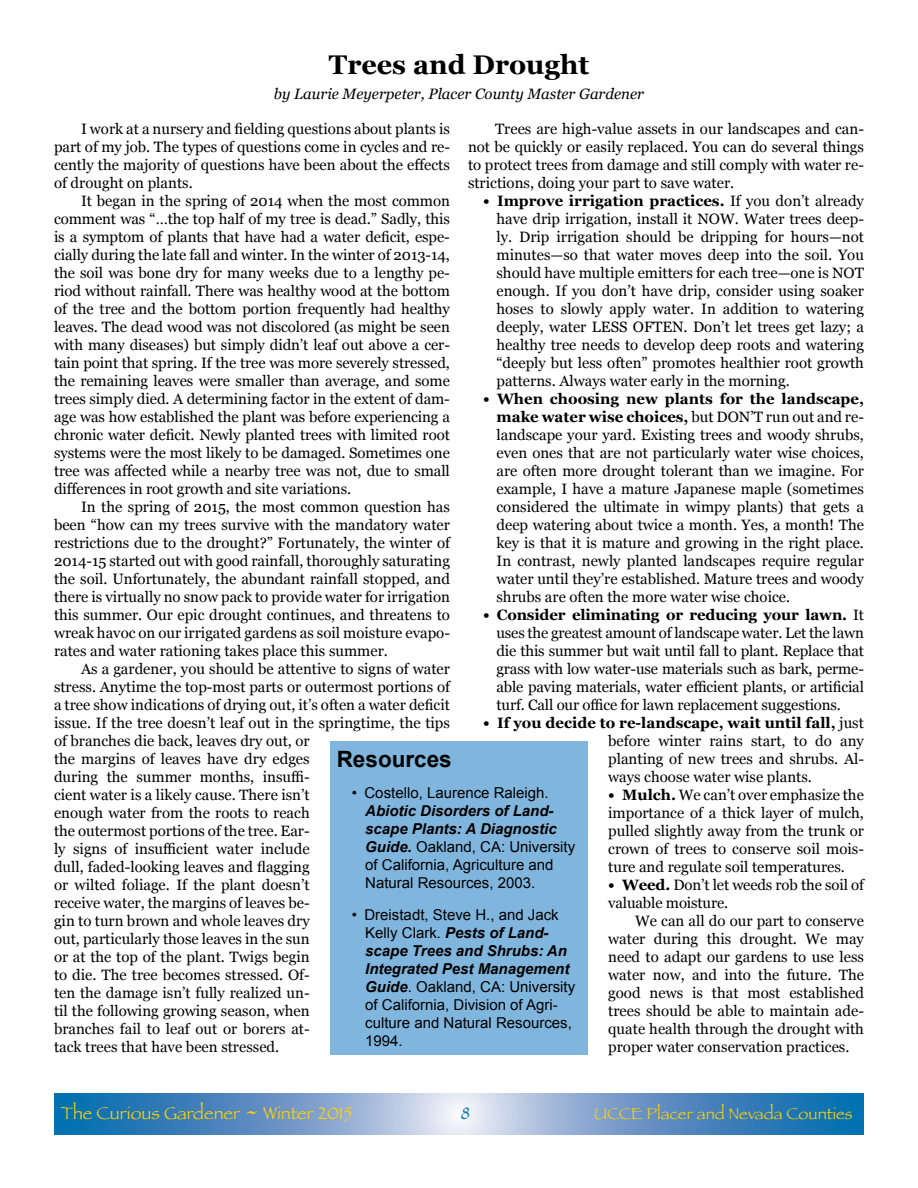
<style>
.page{position:relative;width:918px;height:1188px;background:#fff}
.page>*{position:absolute;margin:0;border:0;box-sizing:border-box;transform-origin:0 0}
.t1{font:700 27px "Georgia";color:#000}
.t2{font:700 22.5px "Arial";color:#000}
.t3{font:18px "Papyrus";color:#f9d10a}
.t4{font:18px "Papyrus";color:#0272b1}
.t5{font:16.5px "Papyrus";color:#f9d10a}
.t6{font:15px/18px "Georgia";color:#000;text-align:justify}
.t7{font:15px/18px "Arial";color:#000}
.t8{font:italic 15px "Georgia";color:#000}
.s1{font-weight:700}
.s2{font-weight:700;font-style:italic}
.s3{font-size:27px}
</style>
<div class="page">
<svg style="left:54px;top:1094px;width:810px;height:41px;background:#6899c8"></svg>
<div style="left:330px;top:741px;width:258px;height:314px;background:#80b5dd"></div>
<h1 class="t1" style="left:329px;top:45px;width:262px">Trees and Drought</h1>
<p class="t8" style="left:274px;top:83px;width:372px">by Laurie Meyerpeter, Placer County Master Gardener</p>
<p class="t6" style="left:54px;top:120px;width:398px;text-indent:27px">I work at a nursery and fielding questions about plants is part of my job. The types of questions come in cycles and re&shy;cently the majority of questions have been about the effects of drought on plants.</p>
<p class="t6" style="left:54px;top:192px;width:397px;text-indent:27px">It began in the spring of 2014 when the most common comment was “…the top half of my tree is dead.” Sadly, this is a symptom of plants that have had a water deficit, espe&shy;cially during the late fall and winter. In the winter of 2013-14, the soil was bone dry for many weeks due to a lengthy pe&shy;riod without rainfall. There was healthy wood at the bottom of the tree and the bottom portion frequently had healthy leaves. The dead wood was not discolored (as might be seen with many diseases) but simply didn’t leaf out above a cer&shy;tain point that spring. If the tree was more severely stressed, the remaining leaves were smaller than average, and some trees simply died. A determining factor in the extent of dam&shy;age was how established the plant was before experiencing a chronic water deficit. Newly planted trees with limited root systems were the most likely to be damaged. Sometimes one tree was affected while a nearby tree was not, due to small differences in root growth and site variations.</p>
<p class="t6" style="left:54px;top:498px;width:398px;text-indent:27px">In the spring of 2015, the most common question has been “how can my trees survive with the mandatory water restrictions due to the drought?” Fortunately, the winter of 2014-15 started out with good rainfall, thoroughly saturating the soil. Unfortunately, the abundant rainfall stopped, and there is virtually no snow pack to provide water for irrigation this summer. Our epic drought continues, and threatens to wreak havoc on our irrigated gardens as soil moisture evapo&shy;rates and water rationing takes place this summer.</p>
<p class="t6" style="left:54px;top:660px;width:397px;text-align:left;text-indent:27px">As a gardener, you should be attentive to signs of water stress. Anytime the top-most parts or outermost portions of a tree show indications of drying out, it’s often a water deficit issue. If the tree doesn’t leaf out in the springtime, the tips of branches die back, leaves dry out, or<br>the margins of leaves have dry edges<br>during the summer months, insuffi-<br>cient water is a likely cause. There isn’t<br>enough water from the roots to reach<br>the outermost portions of the tree. Ear-<br>ly signs of insufficient water include<br>dull, faded-looking leaves and flagging<br>or wilted foliage. If the plant doesn’t<br>receive water, the margins of leaves be-<br>gin to turn brown and whole leaves dry<br>out, particularly those leaves in the sun<br>or at the top of the plant. Twigs begin<br>to die. The tree becomes stressed. Of-<br>ten the damage isn’t fully realized un-<br>til the following growing season, when<br>branches fail to leaf out or borers at-<br>tack trees that have been stressed.</p>
<p class="t6" style="left:468px;top:120px;width:398px;text-indent:27px">Trees are high-value assets in our landscapes and can&shy;not be quickly or easily replaced. You can do several things to protect trees from damage and still comply with water re&shy;strictions, doing your part to save water.</p>
<p class="t6" style="left:497px;top:192px;width:369px;text-indent:-14px"><span class="s1">• Improve irrigation practices.</span> If you don’t already have drip irrigation, install it NOW. Water trees deep&shy;ly. Drip irrigation should be dripping for hours—not minutes—so that water moves deep into the soil. You should have multiple emitters for each tree—one is NOT enough. If you don’t have drip, consider using soaker hoses to slowly apply water. In addition to watering deeply, water LESS OFTEN. Don’t let trees get lazy; a healthy tree needs to develop deep roots and watering “deeply but less often” promotes healthier root growth patterns. Always water early in the morning.</p>
<p class="t6" style="left:497px;top:390px;width:369px;text-indent:-14px"><span class="s1">• When choosing new plants for the landscape, make water wise choices,</span> but DON’T run out and re&shy;landscape your yard. Existing trees and woody shrubs, even ones that are not particularly water wise choices, are often more drought tolerant than we imagine. For example, I have a mature Japanese maple (sometimes considered the ultimate in wimpy plants) that gets a deep watering about twice a month. Yes, a month! The key is that it is mature and growing in the right place.<br>In contrast, newly planted landscapes require regular water until they’re established. Mature trees and woody shrubs are often the more water wise choice.</p>
<p class="t6" style="left:497px;top:606px;width:369px;text-indent:-14px"><span class="s1">• Consider eliminating or reducing your lawn.</span> It uses the greatest amount of landscape water. Let the lawn die this summer but wait until fall to plant. Replace that grass with low water-use materials such as bark, perme&shy;able paving materials, water efficient plants, or artificial turf. Call our office for lawn replacement suggestions.</p>
<p class="t6" style="left:608px;top:714px;width:257px;text-indent:-125px"><span class="s1">• If you decide to re-landscape, wait until fall,</span> just before winter rains start, to do any planting of new trees and shrubs. Al&shy;ways choose water wise plants.</p>
<p class="t6" style="left:608px;top:786px;width:257px"><span class="s1">• Mulch.</span> We can’t over emphasize the importance of a thick layer of mulch, pulled slightly away from the trunk or crown of trees to conserve soil mois&shy;ture and regulate soil temperatures.</p>
<p class="t6" style="left:608px;top:876px;width:257px"><span class="s1">• Weed.</span> Don’t let weeds rob the soil of valuable moisture.</p>
<p class="t6" style="left:608px;top:912px;width:257px;text-indent:27px">We can all do our part to conserve water during this drought. We may need to adapt our gardens to use less water now, and into the future. The good news is that most established trees should be able to maintain ade&shy;quate health through the drought with proper water conservation practices.</p>
<h2 class="t2" style="left:337px;top:744px;width:117px">Resources</h2>
<p class="t7" style="left:352px;top:784px;width:198px">• Costello, Laurence Raleigh.</p>
<p class="t7" style="left:365px;top:802px;width:212px"><span class="s2">Abiotic Disorders of Land&shy;scape Plants: A Diagnostic<br>Guide.</span> Oakland, CA: University of California, Agriculture and<br>Natural Resources, 2003.</p>
<p class="t7" style="left:365px;top:906px;width:212px;text-indent:-14px">• Dreistadt, Steve H., and Jack<br>Kelly Clark. <span class="s2">Pests of Land&shy;scape Trees and Shrubs: An<br>Integrated Pest Management<br>Guide</span>. Oakland, CA: University of California, Division of Agri&shy;culture and Natural Resources,<br>1994.</p>
<p class="t3" style="left:61px;top:1102px;width:293px">The Curious Gardener <span class="s3">~</span> Winter 2015</p>
<p class="t4" style="left:461px;top:1102px;width:10px">8</p>
<p class="t5" style="left:594px;top:1103px;width:260px">UCCE Placer and Nevada Counties</p>
</div>
